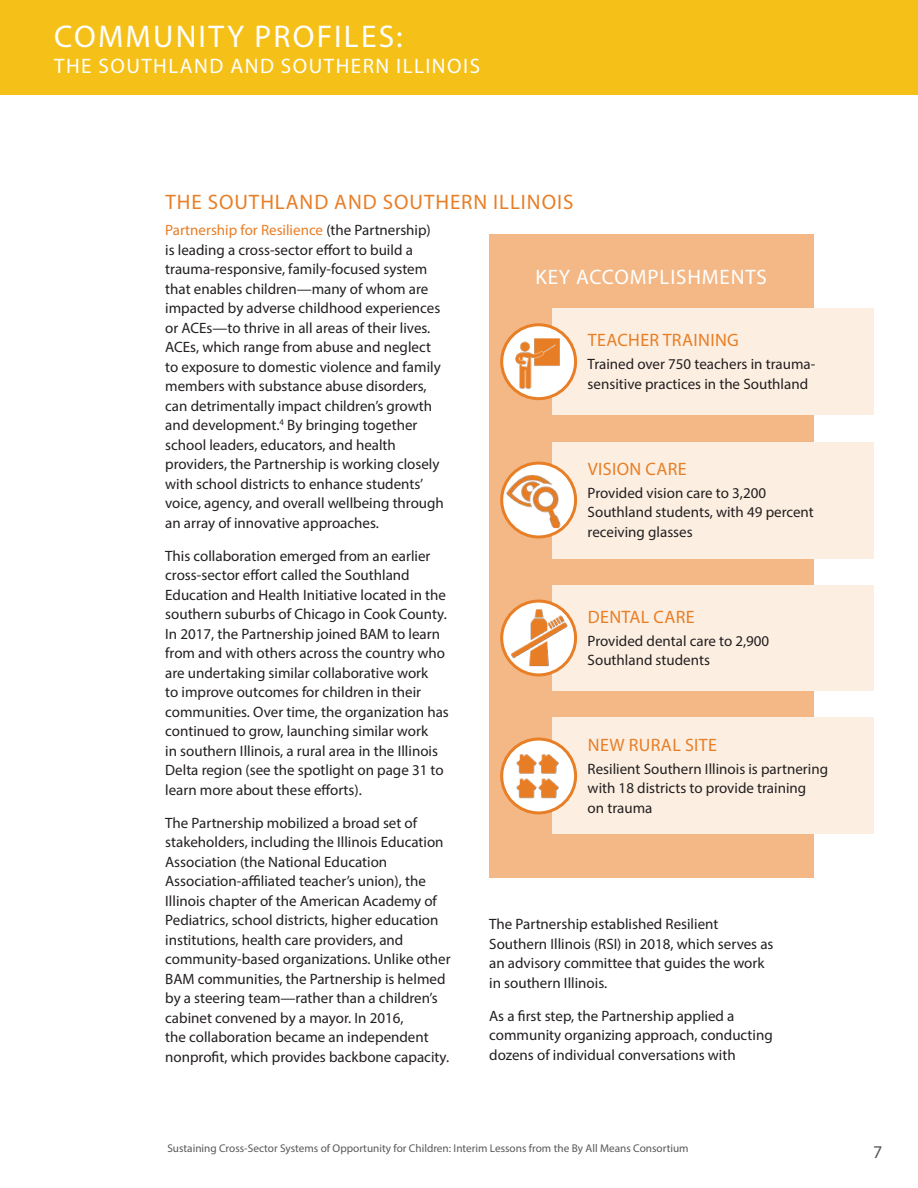
<style>
.page{position:relative;width:918px;height:1188px;background:#fff}
.page>*{position:absolute;margin:0;border:0;box-sizing:border-box;transform-origin:0 0}
.t1{font:31.5px "Myriad Pro";letter-spacing:.07em;color:#fff}
.t2{font:21px "Myriad Pro";letter-spacing:.045em;color:#e87e26}
.t3{font:21px "Myriad Pro";letter-spacing:.07em;color:#fff}
.t4{font:21px "Myriad Pro";letter-spacing:.04em;color:#fff}
.t5{font:18px "Myriad Pro";letter-spacing:.02em;color:#e87e26}
.t6{font:18px "Myriad Pro";color:#57585a}
.t7{font:15px/19.5px "Myriad Pro";color:#231f20}
.t8{font:11.25px "Myriad Pro";color:#57585a}
.s1{color:#e87e26}
</style>
<div class="page">
<div style="left:0;top:0;width:918px;height:94px;background:#f5c119"></div>
<div style="left:489px;top:234px;width:324px;height:644px;background:#f3b886"></div>
<div style="left:552px;top:309px;width:322px;height:106px;background:#fcefe2"></div>
<svg style="left:502px;top:325px;width:74px;height:74px"></svg>
<img style="left:508px;top:338px;width:58px;height:51px">
<div style="left:500px;top:323px;width:77px;height:77px;border:3px solid #e87e26;border-radius:50%"></div>
<div style="left:552px;top:442px;width:322px;height:116px;background:#fcefe2"></div>
<svg style="left:502px;top:463px;width:74px;height:74px"></svg>
<img style="left:504px;top:475px;width:60px;height:53px">
<div style="left:500px;top:462px;width:77px;height:76px;border:3px solid #e87e26;border-radius:50%"></div>
<div style="left:552px;top:718px;width:322px;height:116px;background:#fcefe2"></div>
<svg style="left:502px;top:739px;width:74px;height:74px"></svg>
<img style="left:507px;top:748px;width:64px;height:56px">
<div style="left:500px;top:738px;width:77px;height:76px;border:3px solid #e87e26;border-radius:50%"></div>
<div style="left:552px;top:585px;width:322px;height:106px;background:#fcefe2"></div>
<svg style="left:502px;top:601px;width:74px;height:74px"></svg>
<img style="left:506px;top:609px;width:65px;height:57px">
<div style="left:500px;top:600px;width:77px;height:76px;border:3px solid #e87e26;border-radius:50%"></div>
<h1 class="t1" style="left:54px;top:17px;width:350px">COMMUNITY PROFILES:</h1>
<h2 class="t3" style="left:54px;top:53px;width:427px">THE SOUTHLAND AND SOUTHERN ILLINOIS</h2>
<h2 class="t2" style="left:165px;top:189px;width:409px">THE SOUTHLAND AND SOUTHERN ILLINOIS</h2>
<p class="t7" style="left:165px;top:220px;width:280px"><span class="s1">Partnership for Resilience</span> (the Partnership) is leading a cross-sector effort to build a trauma-responsive, family-focused system that enables children—many of whom are impacted by adverse childhood experiences or ACEs—to thrive in all areas of their lives.<br>ACEs, which range from abuse and neglect to exposure to domestic violence and family members with substance abuse disorders, can detrimentally impact children’s growth and development.<sup>4</sup> By bringing together school leaders, educators, and health providers, the Partnership is working closely with school districts to enhance students’ voice, agency, and overall wellbeing through an array of innovative approaches.</p>
<p class="t7" style="left:165px;top:546px;width:285px">This collaboration emerged from an earlier cross-sector effort called the Southland Education and Health Initiative located in the southern suburbs of Chicago in Cook County.<br>In 2017, the Partnership joined BAM to learn from and with others across the country who are undertaking similar collaborative work<br>to improve outcomes for children in their communities. Over time, the organization has continued to grow, launching similar work<br>in southern Illinois, a rural area in the Illinois Delta region (see the spotlight on page 31 to learn more about these efforts).</p>
<p class="t7" style="left:165px;top:813px;width:287px">The Partnership mobilized a broad set of stakeholders, including the Illinois Education Association (the National Education Association-affiliated teacher’s union), the Illinois chapter of the American Academy of Pediatrics, school districts, higher education institutions, health care providers, and community-based organizations. Unlike other BAM communities, the Partnership is helmed by a steering team—rather than a children’s cabinet convened by a mayor. In 2016,<br>the collaboration became an independent nonprofit, which provides backbone capacity.</p>
<h2 class="t4" style="left:535px;top:264px;width:233px">KEY ACCOMPLISHMENTS</h2>
<p class="t5" style="left:588px;top:329px;width:153px">TEACHER TRAINING</p>
<p class="t7" style="left:588px;top:354px;width:229px">Trained over 750 teachers in trauma&shy;sensitive practices in the Southland</p>
<p class="t5" style="left:588px;top:458px;width:100px">VISION CARE</p>
<p class="t7" style="left:588px;top:483px;width:228px">Provided vision care to 3,200<br>Southland students, with 49 percent receiving glasses</p>
<p class="t5" style="left:588px;top:606px;width:108px">DENTAL CARE</p>
<p class="t7" style="left:588px;top:631px;width:183px">Provided dental care to 2,900<br>Southland students</p>
<p class="t5" style="left:588px;top:734px;width:131px">NEW RURAL SITE</p>
<p class="t7" style="left:588px;top:759px;width:242px">Resilient Southern Illinois is partnering with 18 districts to provide training<br>on trauma</p>
<p class="t7" style="left:489px;top:914px;width:286px">The Partnership established Resilient Southern Illinois (RSI) in 2018, which serves as an advisory committee that guides the work in southern Illinois.</p>
<p class="t7" style="left:489px;top:1006px;width:285px">As a first step, the Partnership applied a community organizing approach, conducting dozens of individual conversations with</p>
<p class="t8" style="left:167px;top:1142px;width:523px">Sustaining Cross-Sector Systems of Opportunity for Children: Interim Lessons from the By All Means Consortium</p>
<p class="t6" style="left:873px;top:1140px;width:11px">7</p>
</div>
